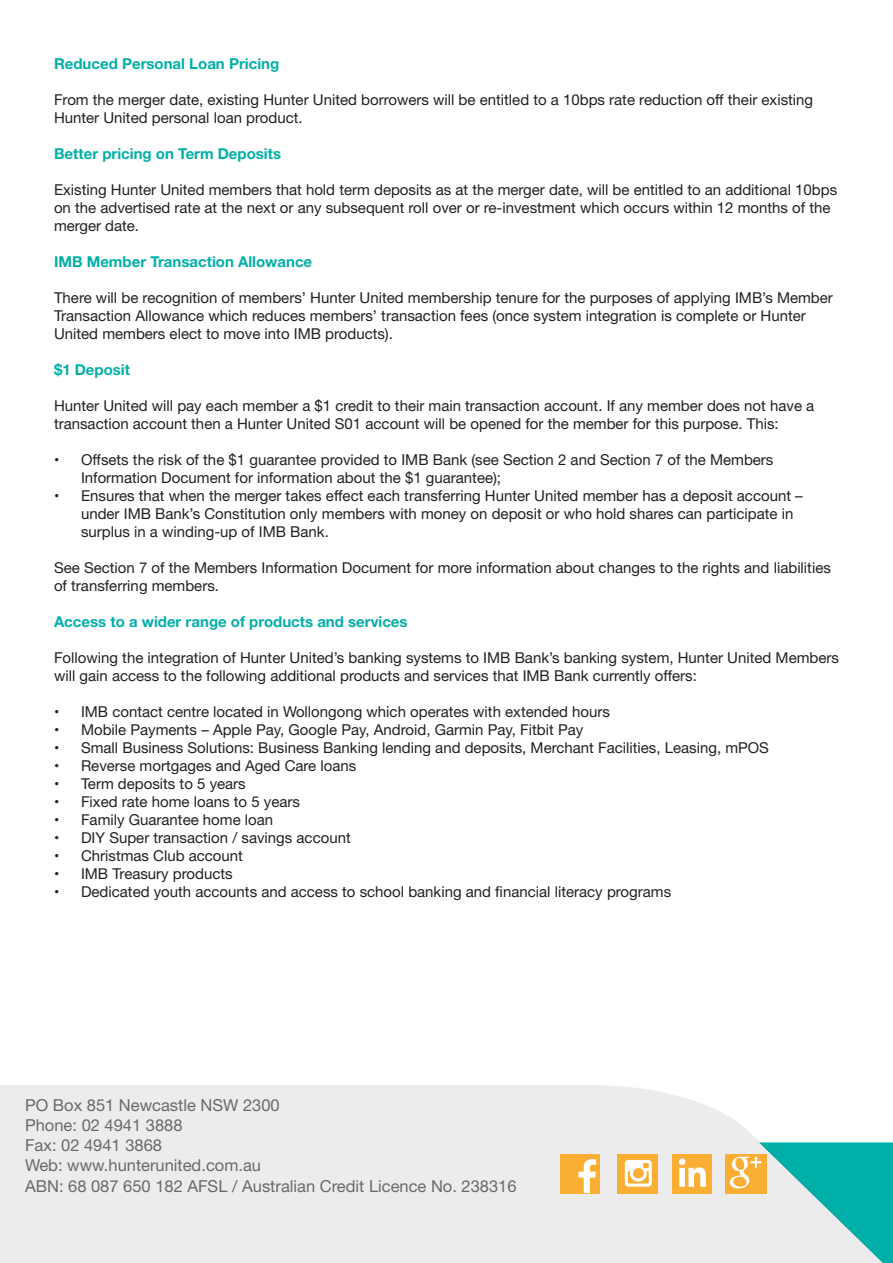
<style>
.page{position:relative;width:893px;height:1263px;background:#fff}
.page>*{position:absolute;margin:0;border:0;box-sizing:border-box;transform-origin:0 0}
.t1{font:16.5px/19.8px "Helvetica Neue";color:#69696c}
.t2{font:15px/18px "Helvetica Neue";color:#231f20}
.t3{font:700 15px "Helvetica Neue";color:#00afa7}
</style>
<div class="page">
<div style="left:0;top:1085px;width:759px;height:178px;background:#ececee"></div>
<div style="left:561px;top:1154px;width:39px;height:39px;background:#fbae34"></div>
<svg style="left:578px;top:1159px;width:18px;height:34px"></svg>
<div style="left:617px;top:1154px;width:41px;height:39px;background:#fbae34"></div>
<svg style="left:625px;top:1160px;width:27px;height:26px"></svg>
<div style="left:673px;top:1154px;width:39px;height:39px;background:#fbae34"></div>
<svg style="left:679px;top:1158px;width:27px;height:29px"></svg>
<div style="left:725px;top:1154px;width:41px;height:39px;background:#fbae34"></div>
<svg style="left:730px;top:1142px;width:163px;height:121px;background:#85cdc3"></svg>
<p class="t3" style="left:54px;top:52px;width:227px">Reduced Personal Loan Pricing</p>
<p class="t2" style="left:54px;top:91px;width:761px">From the merger date, existing Hunter United borrowers will be entitled to a 10bps rate reduction off their existing<br>Hunter United personal loan product.</p>
<p class="t3" style="left:54px;top:142px;width:229px">Better pricing on Term Deposits</p>
<p class="t2" style="left:54px;top:181px;width:785px">Existing Hunter United members that hold term deposits as at the merger date, will be entitled to an additional 10bps on the advertised rate at the next or any subsequent roll over or re-investment which occurs within 12 months of the merger date.</p>
<p class="t3" style="left:54px;top:250px;width:260px">IMB Member Transaction Allowance</p>
<p class="t2" style="left:54px;top:289px;width:780px">There will be recognition of members’ Hunter United membership tenure for the purposes of applying IMB’s Member<br>Transaction Allowance which reduces members’ transaction fees (once system integration is complete or Hunter<br>United members elect to move into IMB products).</p>
<p class="t3" style="left:54px;top:358px;width:78px">$1 Deposit</p>
<p class="t2" style="left:54px;top:397px;width:762px">Hunter United will pay each member a $1 credit to their main transaction account. If any member does not have a transaction account then a Hunter United S01 account will be opened for the member for this purpose. This:</p>
<p class="t2" style="left:81px;top:451px;width:694px;text-indent:-27px">• Offsets the risk of the $1 guarantee provided to IMB Bank (see Section 2 and Section 7 of the Members<br>Information Document for information about the $1 guarantee);</p>
<p class="t2" style="left:81px;top:487px;width:723px;text-indent:-27px">• Ensures that when the merger takes effect each transferring Hunter United member has a deposit account – under IMB Bank’s Constitution only members with money on deposit or who hold shares can participate in surplus in a winding-up of IMB Bank.</p>
<p class="t2" style="left:54px;top:559px;width:778px">See Section 7 of the Members Information Document for more information about changes to the rights and liabilities of transferring members.</p>
<p class="t3" style="left:54px;top:610px;width:355px">Access to a wider range of products and services</p>
<p class="t2" style="left:54px;top:649px;width:786px">Following the integration of Hunter United’s banking systems to IMB Bank’s banking system, Hunter United Members will gain access to the following additional products and services that IMB Bank currently offers:</p>
<p class="t2" style="left:54px;top:703px;width:557px">• IMB contact centre located in Wollongong which operates with extended hours</p>
<p class="t2" style="left:54px;top:721px;width:531px">• Mobile Payments – Apple Pay, Google Pay, Android, Garmin Pay, Fitbit Pay</p>
<p class="t2" style="left:54px;top:739px;width:716px">• Small Business Solutions: Business Banking lending and deposits, Merchant Facilities, Leasing, mPOS</p>
<p class="t2" style="left:54px;top:757px;width:304px">• Reverse mortgages and Aged Care loans</p>
<p class="t2" style="left:54px;top:775px;width:193px">• Term deposits to 5 years</p>
<p class="t2" style="left:54px;top:793px;width:247px">• Fixed rate home loans to 5 years</p>
<p class="t2" style="left:54px;top:811px;width:221px">• Family Guarantee home loan</p>
<p class="t2" style="left:54px;top:829px;width:298px">• DIY Super transaction / savings account</p>
<p class="t2" style="left:54px;top:847px;width:190px">• Christmas Club account</p>
<p class="t2" style="left:54px;top:865px;width:180px">• IMB Treasury products</p>
<p class="t2" style="left:54px;top:883px;width:619px">• Dedicated youth accounts and access to school banking and financial literacy programs</p>
<p class="t1" style="left:25px;top:1096px;width:256px">PO Box 851 Newcastle NSW 2300</p>
<p class="t1" style="left:25px;top:1116px;width:159px">Phone: 02 4941 3888</p>
<p class="t1" style="left:25px;top:1136px;width:237px">Fax: 02 4941 3868<br>Web: www.hunterunited.com.au</p>
<p class="t1" style="left:25px;top:1177px;width:493px">ABN: 68 087 650 182 AFSL / Australian Credit Licence No. 238316</p>
</div>
